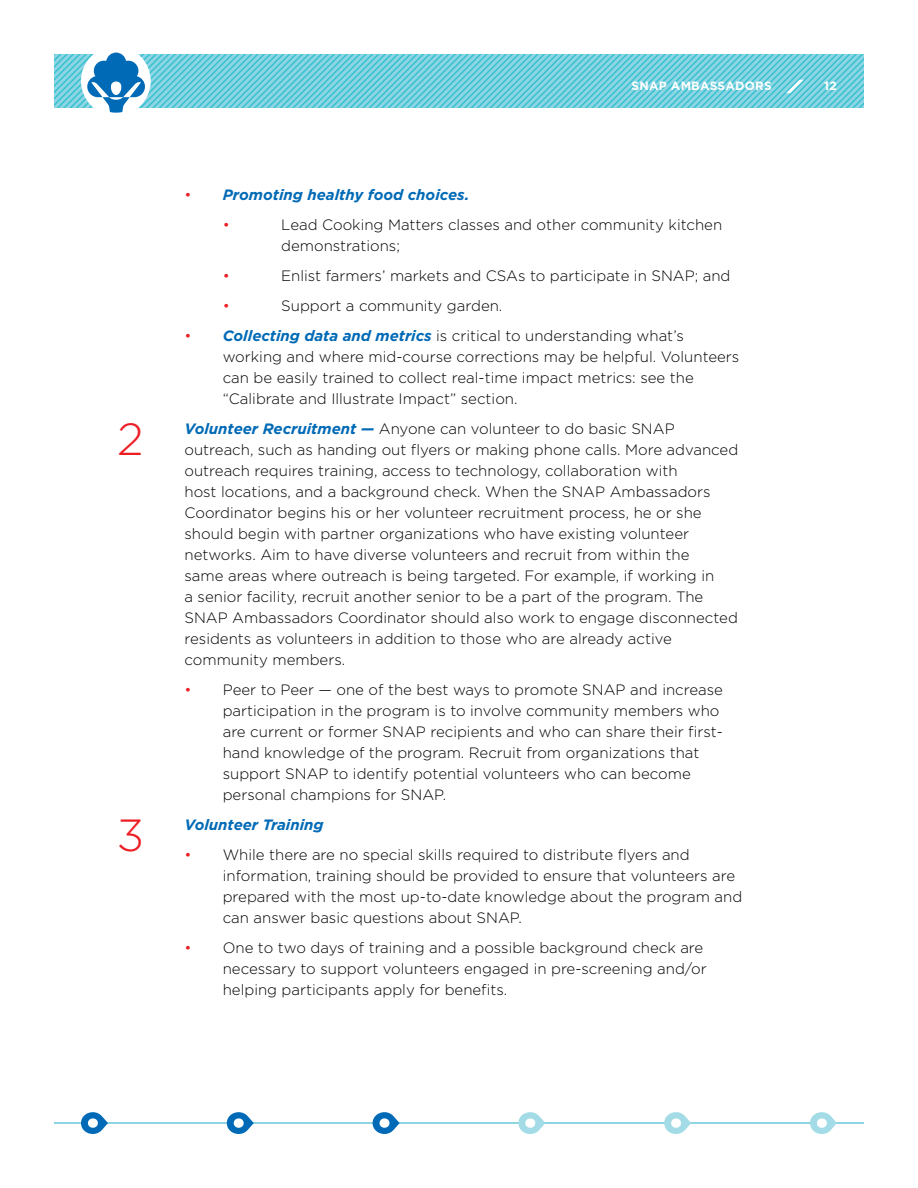
<style>
.page{position:relative;width:918px;height:1188px;background:#fff}
.page>*{position:absolute;margin:0;border:0;box-sizing:border-box;transform-origin:0 0}
.t1{font:300 45px "Gotham";color:#ed1d24}
.t2{font:300 15px/21px "Gotham";color:#000}
.t3{font:italic 700 15px/30px "Gotham";color:#006ab6}
.t4{font:300 15px "Gotham";color:#ed1d24}
.t5{font:700 12px "Gotham";letter-spacing:.02em;color:#fff}
.s1{font-weight:300;font-style:normal;color:#ed1d24}
.s2{color:#ed1d24}
.s3{font-weight:700;font-style:italic;color:#006ab6}
</style>
<div class="page">
<svg style="left:54px;top:53px;width:810px;height:60px;background:#7ed0df"></svg>
<hr style="left:54px;top:1122px;width:810px;height:2px;background:#8dd5e3">
<svg style="left:81px;top:1112px;width:27px;height:22px"></svg>
<svg style="left:227px;top:1112px;width:27px;height:22px"></svg>
<svg style="left:373px;top:1112px;width:27px;height:22px"></svg>
<svg style="left:518px;top:1112px;width:27px;height:22px"></svg>
<svg style="left:664px;top:1112px;width:27px;height:22px"></svg>
<svg style="left:810px;top:1112px;width:27px;height:22px"></svg>
<p class="t5" style="left:631px;top:79px;width:142px">SNAP AMBASSADORS</p>
<p class="t5" style="left:824px;top:79px;width:14px">12</p>
<p class="t3" style="left:223px;top:179px;width:248px;text-indent:-38px"><span class="s1">•</span> Promoting healthy food choices. <span class="s1">•</span></p>
<p class="t2" style="left:281px;top:214px;width:442px">Lead Cooking Matters classes and other community kitchen demonstrations;</p>
<p class="t4" style="left:223px;top:267px;width:9px">•</p>
<p class="t2" style="left:281px;top:265px;width:451px">Enlist farmers’ markets and CSAs to participate in SNAP; and</p>
<p class="t4" style="left:223px;top:297px;width:9px">•</p>
<p class="t2" style="left:281px;top:295px;width:223px">Support a community garden.</p>
<p class="t2" style="left:223px;top:325px;width:518px;text-indent:-38px"><span class="s2">•</span> <span class="s3">Collecting data and metrics</span> is critical to understanding what’s working and where mid-course corrections may be helpful. Volunteers can be easily trained to collect real-time impact metrics: see the “Calibrate and Illustrate Impact” section.</p>
<h1 class="t1" style="left:117px;top:415px;width:28px">2</h1>
<p class="t2" style="left:184px;top:418px;width:555px"><span class="s3">Volunteer Recruitment —</span> Anyone can volunteer to do basic SNAP outreach, such as handing out flyers or making phone calls. More advanced outreach requires training, access to technology, collaboration with<br>host locations, and a background check. When the SNAP Ambassadors Coordinator begins his or her volunteer recruitment process, he or she should begin with partner organizations who have existing volunteer networks. Aim to have diverse volunteers and recruit from within the<br>same areas where outreach is being targeted. For example, if working in<br>a senior facility, recruit another senior to be a part of the program. The SNAP Ambassadors Coordinator should also work to engage disconnected residents as volunteers in addition to those who are already active community members.</p>
<p class="t2" style="left:223px;top:679px;width:502px;text-indent:-38px"><span class="s2">•</span> Peer to Peer — one of the best ways to promote SNAP and increase participation in the program is to involve community members who are current or former SNAP recipients and who can share their first&shy;hand knowledge of the program. Recruit from organizations that support SNAP to identify potential volunteers who can become personal champions for SNAP.</p>
<h1 class="t1" style="left:117px;top:811px;width:29px">3</h1>
<p class="t3" style="left:184px;top:809px;width:141px">Volunteer Training</p>
<p class="t2" style="left:223px;top:844px;width:521px;text-indent:-38px"><span class="s2">•</span> While there are no special skills required to distribute flyers and information, training should be provided to ensure that volunteers are prepared with the most up-to-date knowledge about the program and can answer basic questions about SNAP.</p>
<p class="t2" style="left:223px;top:937px;width:486px;text-indent:-38px"><span class="s2">•</span> One to two days of training and a possible background check are necessary to support volunteers engaged in pre-screening and/or helping participants apply for benefits.</p>
</div>
